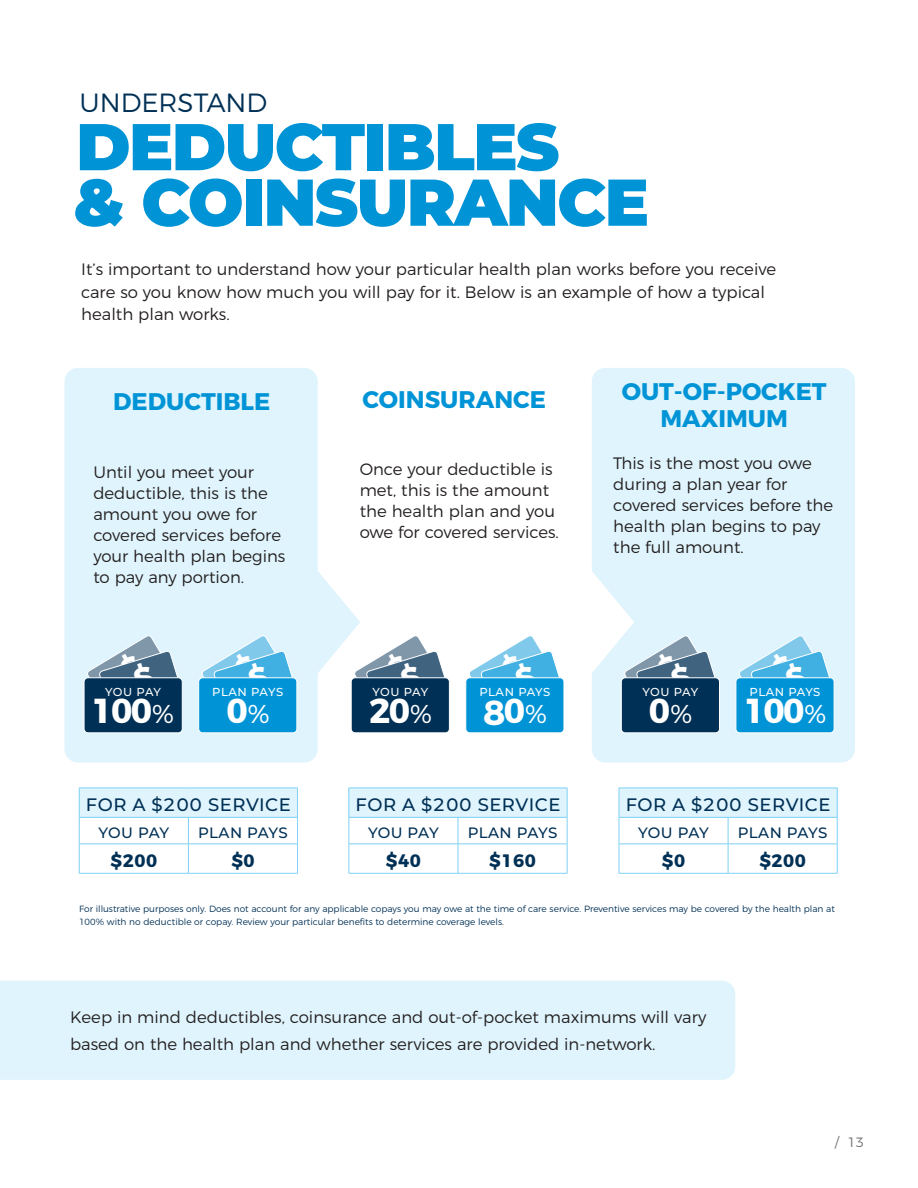
<style>
.page{position:relative;width:918px;height:1188px;background:#fff}
.page>*{position:absolute;margin:0;border:0;box-sizing:border-box;transform-origin:0 0}
.t1{font:900 66px/55.5px "Montserrat";letter-spacing:-.025em;color:#0094d7}
.t2{font:700 34.65px "Montserrat";color:#fff}
.t3{font:300 26.4px "Montserrat";color:#003055}
.t4{font:700 24px/27px "Montserrat";color:#0094d7;text-align:center}
.t5{font:500 18px "Montserrat";letter-spacing:.03em;color:#003055}
.t6{font:700 18px "Montserrat";color:#003055}
.t7{font:300 16.5px/21px "Montserrat";color:#231f20}
.t8{font:500 15px "Montserrat";letter-spacing:.005em;color:#003055}
.t9{font:300 13.5px "Montserrat";color:#6c6d70}
.t10{font:500 11.55px "Montserrat";letter-spacing:.03em;color:#fff}
.t11{font:300 9px/13.8px "Montserrat";color:#003055}
.s1{font-weight:500;font-size:25.8px}
</style>
<div class="page">
<div style="left:0;top:981px;width:735px;height:99px;background:#dff4fc"></div>
<div style="left:65px;top:368px;width:253px;height:394px;background:#dff4fc;border-radius:14px"></div>
<div style="left:84px;top:678px;width:98px;height:55px;background:#003055;border-radius:4px"></div>
<div style="left:84px;top:677px;width:99px;height:56px;border:1px solid #fff;border-radius:4px"></div>
<div style="left:199px;top:678px;width:98px;height:55px;background:#0094d7;border-radius:4px"></div>
<div style="left:198px;top:677px;width:99px;height:56px;border:1px solid #fff;border-radius:4px"></div>
<div style="left:592px;top:368px;width:263px;height:394px;background:#dff4fc;border-radius:14px"></div>
<div style="left:621px;top:678px;width:98px;height:55px;background:#003055;border-radius:4px"></div>
<div style="left:621px;top:677px;width:99px;height:56px;border:1px solid #fff;border-radius:4px"></div>
<div style="left:736px;top:678px;width:98px;height:55px;background:#0094d7;border-radius:4px"></div>
<div style="left:735px;top:677px;width:100px;height:56px;border:1px solid #fff;border-radius:4px"></div>
<div style="left:351px;top:678px;width:98px;height:55px;background:#003055;border-radius:4px"></div>
<div style="left:351px;top:677px;width:99px;height:56px;border:1px solid #fff;border-radius:4px"></div>
<div style="left:466px;top:678px;width:98px;height:55px;background:#0094d7;border-radius:4px"></div>
<div style="left:465px;top:677px;width:99px;height:56px;border:1px solid #fff;border-radius:4px"></div>
<div style="left:79px;top:788px;width:219px;height:29px;background:#dff4fc"></div>
<hr style="left:79px;top:788px;width:109px;height:1px;background:#7fd1f5">
<hr style="left:188px;top:788px;width:110px;height:1px;background:#7fd1f5">
<hr style="left:79px;top:817px;width:109px;height:1px;background:#7fd1f5">
<hr style="left:188px;top:817px;width:110px;height:1px;background:#7fd1f5">
<hr style="left:79px;top:844px;width:109px;height:1px;background:#7fd1f5">
<svg style="left:79px;top:788px;width:1px;height:85px"></svg>
<hr style="left:188px;top:844px;width:110px;height:1px;background:#7fd1f5">
<svg style="left:188px;top:818px;width:1px;height:55px"></svg>
<svg style="left:297px;top:789px;width:1px;height:84px"></svg>
<hr style="left:79px;top:873px;width:109px;height:1px;background:#7fd1f5">
<hr style="left:188px;top:873px;width:110px;height:1px;background:#7fd1f5">
<div style="left:349px;top:788px;width:218px;height:29px;background:#dff4fc"></div>
<hr style="left:349px;top:788px;width:109px;height:1px;background:#7fd1f5">
<hr style="left:458px;top:788px;width:109px;height:1px;background:#7fd1f5">
<hr style="left:349px;top:817px;width:109px;height:1px;background:#7fd1f5">
<hr style="left:458px;top:817px;width:109px;height:1px;background:#7fd1f5">
<hr style="left:349px;top:844px;width:109px;height:1px;background:#7fd1f5">
<svg style="left:349px;top:788px;width:1px;height:85px"></svg>
<hr style="left:458px;top:844px;width:109px;height:1px;background:#7fd1f5">
<svg style="left:458px;top:818px;width:1px;height:55px"></svg>
<svg style="left:567px;top:788px;width:1px;height:85px"></svg>
<hr style="left:349px;top:873px;width:109px;height:1px;background:#7fd1f5">
<hr style="left:458px;top:873px;width:109px;height:1px;background:#7fd1f5">
<div style="left:619px;top:788px;width:218px;height:29px;background:#dff4fc"></div>
<hr style="left:619px;top:788px;width:109px;height:1px;background:#7fd1f5">
<hr style="left:728px;top:788px;width:109px;height:1px;background:#7fd1f5">
<hr style="left:619px;top:817px;width:109px;height:1px;background:#7fd1f5">
<hr style="left:728px;top:817px;width:109px;height:1px;background:#7fd1f5">
<hr style="left:619px;top:844px;width:109px;height:1px;background:#7fd1f5">
<svg style="left:619px;top:788px;width:1px;height:85px"></svg>
<hr style="left:728px;top:844px;width:109px;height:1px;background:#7fd1f5">
<svg style="left:728px;top:818px;width:1px;height:55px"></svg>
<svg style="left:837px;top:788px;width:1px;height:85px"></svg>
<hr style="left:619px;top:873px;width:109px;height:1px;background:#7fd1f5">
<hr style="left:728px;top:873px;width:109px;height:1px;background:#7fd1f5">
<svg style="left:87px;top:635px;width:94px;height:45px"></svg>
<svg style="left:202px;top:635px;width:94px;height:76px"></svg>
<svg style="left:592px;top:572px;width:126px;height:139px"></svg>
<svg style="left:739px;top:635px;width:94px;height:45px"></svg>
<svg style="left:318px;top:571px;width:130px;height:140px"></svg>
<svg style="left:469px;top:636px;width:94px;height:75px"></svg>
<h1 class="t3" style="left:80px;top:82px;width:189px">UNDERSTAND</h1>
<h1 class="t1" style="left:73px;top:117px;width:577px">DEDUCTIBLES<br>&amp; COINSURANCE</h1>
<p class="t7" style="left:81px;top:257px;width:696px;line-height:22.5px">It’s important to understand how your particular health plan works before you receive care so you know how much you will pay for it. Below is an example of how a typical health plan works.</p>
<p class="t4" style="left:113px;top:387px;width:159px">DEDUCTIBLE</p>
<p class="t7" style="left:93px;top:460px;width:194px">Until you meet your deductible, this is the amount you owe for covered services before your health plan begins to pay any portion.</p>
<p class="t4" style="left:363px;top:384px;width:185px">COINSURANCE</p>
<p class="t7" style="left:360px;top:457px;width:201px">Once your deductible is met, this is the amount the health plan and you owe for covered services.</p>
<p class="t4" style="left:622px;top:376px;width:206px">OUT-OF-POCKET<br>MAXIMUM</p>
<p class="t7" style="left:613px;top:451px;width:221px">This is the most you owe during a plan year for covered services before the health plan begins to pay the full amount.</p>
<p class="t10" style="left:105px;top:684px;width:57px">YOU PAY</p>
<p class="t2" style="left:91px;top:682px;width:84px">100<span class="s1">%</span></p>
<p class="t10" style="left:212px;top:684px;width:72px">PLAN PAYS</p>
<p class="t2" style="left:226px;top:682px;width:45px">0<span class="s1">%</span></p>
<p class="t10" style="left:372px;top:684px;width:57px">YOU PAY</p>
<p class="t2" style="left:369px;top:682px;width:64px">20<span class="s1">%</span></p>
<p class="t10" style="left:479px;top:684px;width:72px">PLAN PAYS</p>
<p class="t2" style="left:483px;top:683px;width:65px">80<span class="s1">%</span></p>
<p class="t10" style="left:642px;top:684px;width:57px">YOU PAY</p>
<p class="t2" style="left:649px;top:682px;width:45px">0<span class="s1">%</span></p>
<p class="t10" style="left:750px;top:684px;width:72px">PLAN PAYS</p>
<p class="t2" style="left:744px;top:682px;width:84px">100<span class="s1">%</span></p>
<p class="t5" style="left:626px;top:793px;width:206px">FOR A $200 SERVICE</p>
<p class="t8" style="left:638px;top:823px;width:72px">YOU PAY</p>
<p class="t8" style="left:738px;top:823px;width:91px">PLAN PAYS</p>
<p class="t6" style="left:662px;top:846px;width:25px">$0</p>
<p class="t6" style="left:759px;top:846px;width:48px">$200</p>
<p class="t11" style="left:79px;top:901px;width:757px">For illustrative purposes only. Does not account for any applicable copays you may owe at the time of care service. Preventive services may be covered by the health plan at<br>100% with no deductible or copay. Review your particular benefits to determine coverage levels.</p>
<p class="t5" style="left:86px;top:793px;width:206px">FOR A $200 SERVICE</p>
<p class="t8" style="left:99px;top:823px;width:72px">YOU PAY</p>
<p class="t8" style="left:198px;top:823px;width:91px">PLAN PAYS</p>
<p class="t6" style="left:111px;top:846px;width:48px">$200</p>
<p class="t6" style="left:231px;top:846px;width:25px">$0</p>
<p class="t5" style="left:356px;top:793px;width:206px">FOR A $200 SERVICE</p>
<p class="t8" style="left:368px;top:823px;width:72px">YOU PAY</p>
<p class="t8" style="left:468px;top:823px;width:91px">PLAN PAYS</p>
<p class="t6" style="left:386px;top:846px;width:36px">$40</p>
<p class="t6" style="left:489px;top:846px;width:48px">$160</p>
<p class="t7" style="left:70px;top:1002px;width:638px;line-height:27px">Keep in mind deductibles, coinsurance and out-of-pocket maximums will vary based on the health plan and whether services are provided in-network.</p>
<p class="t9" style="left:835px;top:1132px;width:31px">/ 13</p>
</div>
